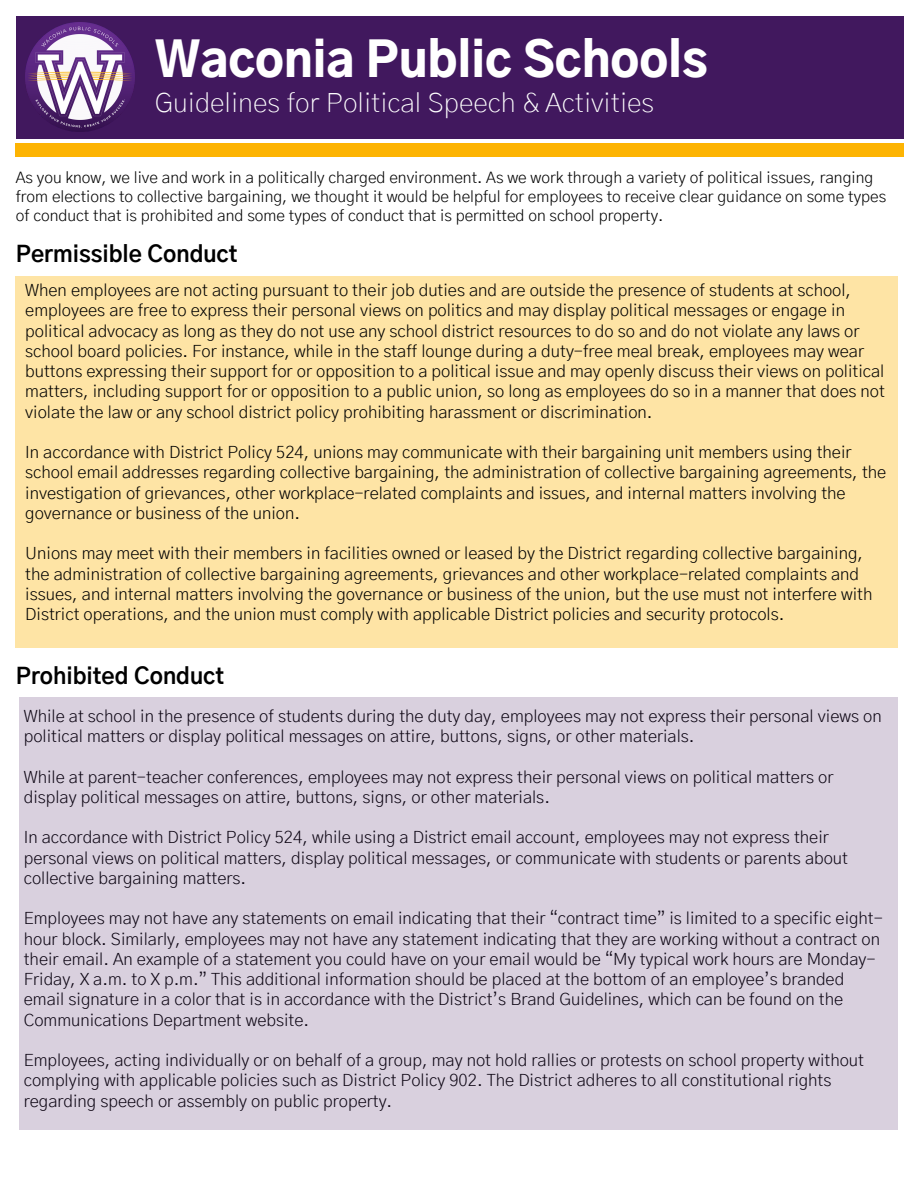
<style>
.page{position:relative;width:918px;height:1188px;background:#fff}
.page>*{position:absolute;margin:0;border:0;box-sizing:border-box;transform-origin:0 0}
.t1{font:900 47.25px "Gothic A1";color:#fff}
.t2{font:200 27px "Gothic A1";color:#fff}
.t3{font:700 22.5px "Gothic A1";color:#000}
.t4{font:300 16.8px/20.2px "Gothic A1";color:#000}
.t5{font:300 15.75px/19.2px "Gothic A1";color:#000}
</style>
<div class="page">
<div style="left:16px;top:16px;width:888px;height:122px;background:#41185e"></div>
<div style="left:16px;top:144px;width:888px;height:13px;background:#fdb403"></div>
<img style="left:25px;top:23px;width:109px;height:109px">
<div style="left:16px;top:276px;width:881px;height:372px;background:#fee4a5"></div>
<div style="left:20px;top:697px;width:878px;height:433px;background:#d9d0de"></div>
<p class="t1" style="left:155px;top:40px;width:555px">Waconia Public Schools</p>
<p class="t2" style="left:155px;top:90px;width:501px">Guidelines for Political Speech &amp; Activities</p>
<p class="t5" style="left:16px;top:169px;width:872px">As you know, we live and work in a politically charged environment. As we work through a variety of political issues, ranging from elections to collective bargaining, we thought it would be helpful for employees to receive clear guidance on some types of conduct that is prohibited and some types of conduct that is permitted on school property.</p>
<p class="t3" style="left:16px;top:244px;width:223px">Permissible Conduct</p>
<h1 class="t4" style="left:25px;top:281px;width:861px">When employees are not acting pursuant to their job duties and are outside the presence of students at school, employees are free to express their personal views on politics and may display political messages or engage in political advocacy as long as they do not use any school district resources to do so and do not violate any laws or school board policies. For instance, while in the staff lounge during a duty-free meal break, employees may wear buttons expressing their support for or opposition to a political issue and may openly discuss their views on political matters, including support for or opposition to a public union, so long as employees do so in a manner that does not violate the law or any school district policy prohibiting harassment or discrimination.</h1>
<p class="t4" style="left:25px;top:443px;width:863px">In accordance with District Policy 524, unions may communicate with their bargaining unit members using their school email addresses regarding collective bargaining, the administration of collective bargaining agreements, the investigation of grievances, other workplace-related complaints and issues, and internal matters involving the governance or business of the union.</p>
<p class="t4" style="left:25px;top:544px;width:849px">Unions may meet with their members in facilities owned or leased by the District regarding collective bargaining, the administration of collective bargaining agreements, grievances and other workplace-related complaints and issues, and internal matters involving the governance or business of the union, but the use must not interfere with District operations, and the union must comply with applicable District policies and security protocols.</p>
<h3 class="t3" style="left:16px;top:666px;width:210px">Prohibited Conduct</h3>
<p class="t4" style="left:24px;top:707px;width:859px">While at school in the presence of students during the duty day, employees may not express their personal views on political matters or display political messages on attire, buttons, signs, or other materials.</p>
<p class="t4" style="left:24px;top:768px;width:811px">While at parent-teacher conferences, employees may not express their personal views on political matters or display political messages on attire, buttons, signs, or other materials.</p>
<p class="t4" style="left:24px;top:828px;width:826px">In accordance with District Policy 524, while using a District email account, employees may not express their personal views on political matters, display political messages, or communicate with students or parents about collective bargaining matters.</p>
<p class="t4" style="left:24px;top:909px;width:861px">Employees may not have any statements on email indicating that their “contract time” is limited to a specific eight&shy;hour block. Similarly, employees may not have any statement indicating that they are working without a contract on their email. An example of a statement you could have on your email would be “My typical work hours are Monday-Friday, X a.m. to X p.m.” This additional information should be placed at the bottom of an employee’s branded email signature in a color that is in accordance with the District’s Brand Guidelines, which can be found on the Communications Department website.</p>
<p class="t4" style="left:24px;top:1051px;width:842px">Employees, acting individually or on behalf of a group, may not hold rallies or protests on school property without complying with applicable policies such as District Policy 902. The District adheres to all constitutional rights regarding speech or assembly on public property.</p>
</div>
